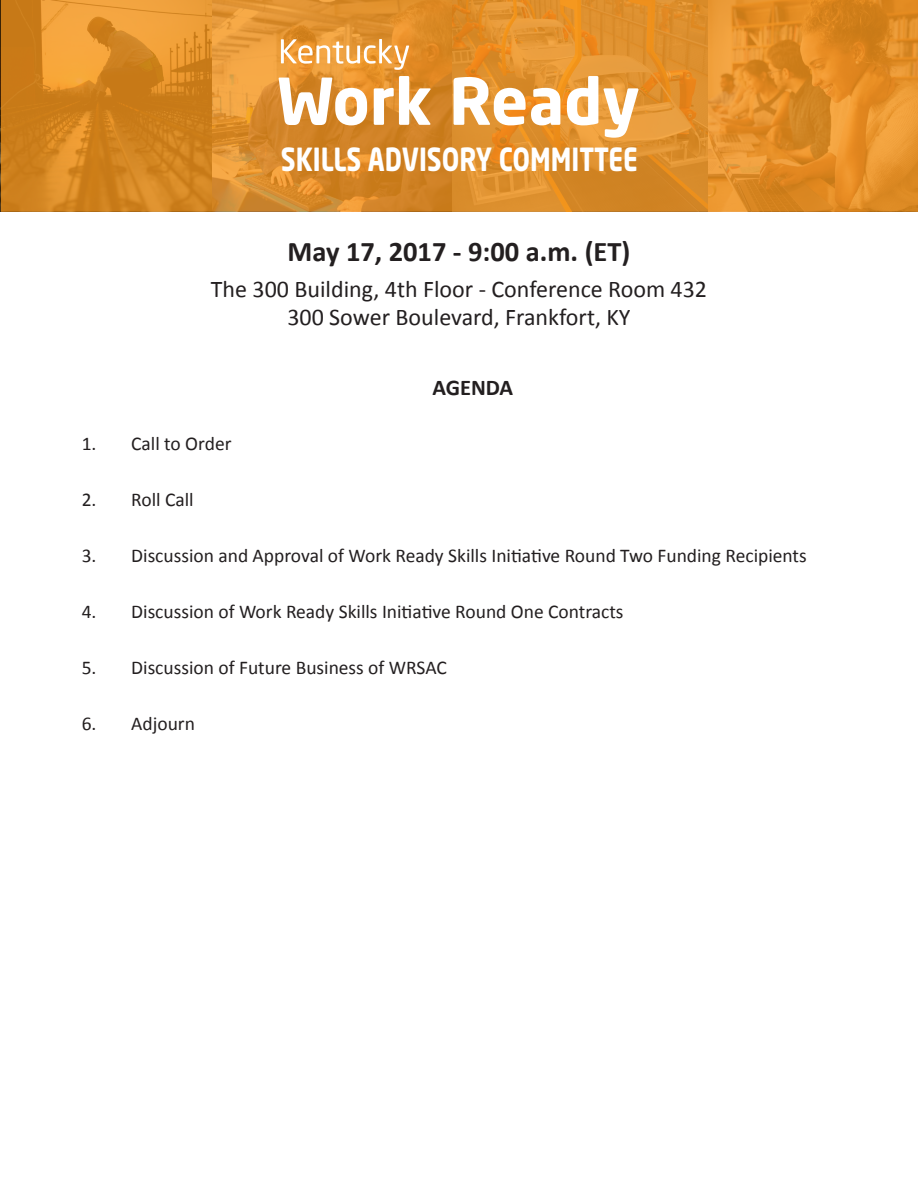
<style>
.page{position:relative;width:918px;height:1188px;background:#fff}
.page>*{position:absolute;margin:0;border:0;box-sizing:border-box;transform-origin:0 0}
.t1{font:700 31.5px "Neo Sans Std";color:#fff;scale:.8 1}
.t2{font:700 28.5px "Calibri";color:#231f20}
.t3{font:24px "Calibri";color:#231f20}
.t4{font:700 22.5px "Calibri";color:#231f20}
.t5{font:19.5px "Calibri";color:#231f20}
</style>
<div class="page">
<svg style="left:1px;top:0;width:917px;height:212px;background:#dd8d29"></svg>
<svg style="left:279px;top:76px;width:360px;height:62px"></svg>
<svg style="left:281px;top:39px;width:128px;height:31px"></svg>
<p class="t1" style="left:281px;top:139px;width:448px">SKILLS ADVISORY COMMITTEE</p>
<p class="t2" style="left:288px;top:233px;width:344px">May 17, 2017 - 9:00 a.m. (ET)</p>
<p class="t3" style="left:211px;top:273px;width:498px">The 300 Building, 4th Floor - Conference Room 432</p>
<p class="t3" style="left:287px;top:302px;width:345px">300 Sower Boulevard, Frankfort, KY</p>
<p class="t5" style="left:82px;top:431px;width:151px">1. Call to Order</p>
<p class="t5" style="left:82px;top:487px;width:113px">2. Roll Call</p>
<p class="t4" style="left:432px;top:373px;width:82px">AGENDA</p>
<p class="t5" style="left:82px;top:543px;width:727px">3. Discussion and Approval of Work Ready Skills Initiative Round Two Funding Recipients</p>
<p class="t5" style="left:82px;top:599px;width:543px">4. Discussion of Work Ready Skills Initiative Round One Contracts</p>
<p class="t5" style="left:82px;top:655px;width:367px">5. Discussion of Future Business of WRSAC</p>
<p class="t5" style="left:82px;top:711px;width:115px">6. Adjourn</p>
</div>
